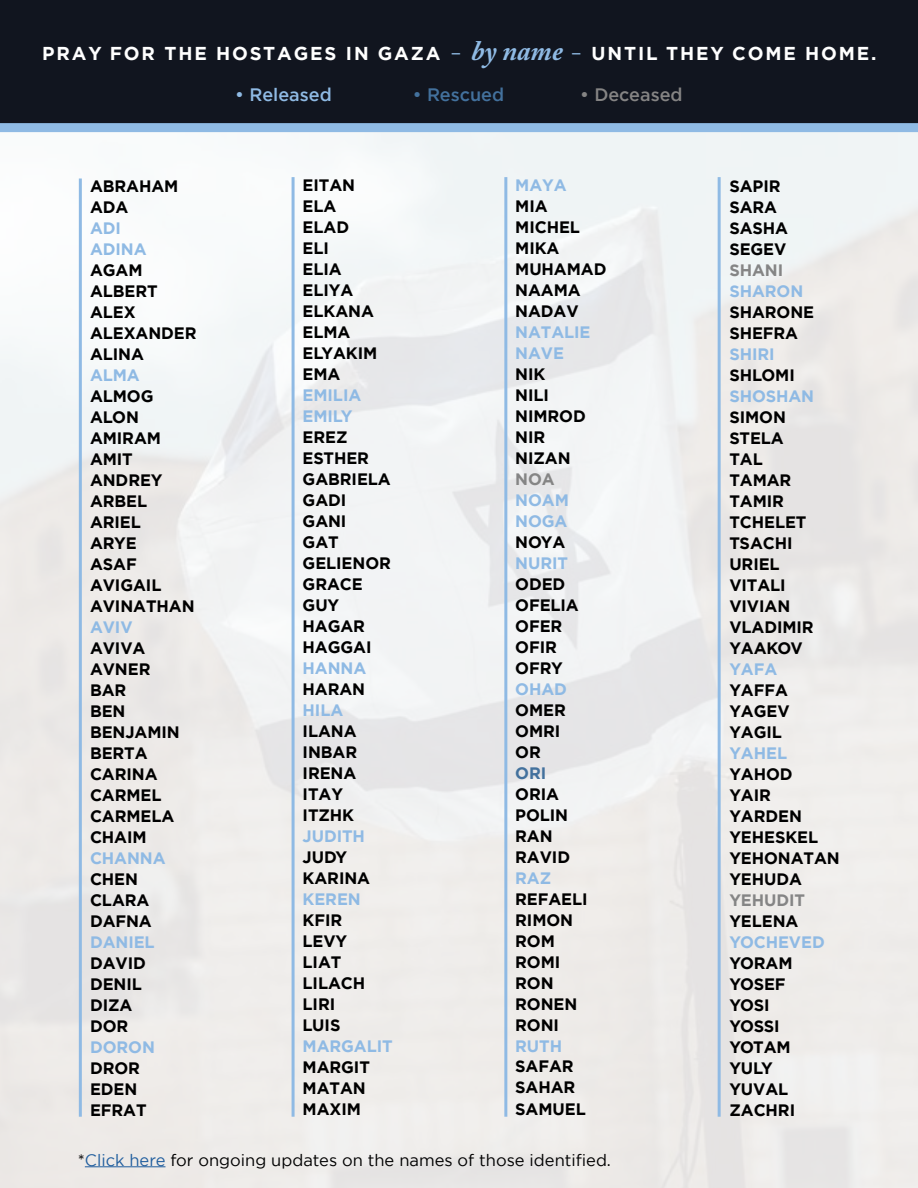
<style>
.page{position:relative;width:918px;height:1188px;background:#fff}
.page>*{position:absolute;margin:0;border:0;box-sizing:border-box;transform-origin:0 0}
.t1{font:700 18.6px "Gotham";letter-spacing:.1em;color:#fff}
.t2{font:500 18px "Gotham";color:#8fbae4}
.t3{font:500 18px "Gotham";color:#858484}
.t4{font:500 18px "Gotham";color:#43719d}
.t5{font:700 16.5px/21px "Gotham";letter-spacing:-.005em;color:#000}
.t6{font:700 16.5px/21px "Gotham";letter-spacing:-.005em;color:#8fbae4}
.t7{font:16.5px "Gotham";color:#000}
.t8{font:700 16.5px "Gotham";letter-spacing:-.005em;color:#858585}
.t9{font:700 16.5px "Gotham";color:#43719d}
.s1{font-weight:400;font-size:21px;color:#8fbae4}
.s2{font-family:"Adobe Caslon Pro";font-style:italic;font-size:27.9px;color:#8fbae4}
.s3{color:#215e9e}
</style>
<div class="page">
<hr style="left:292px;top:177px;width:3px;height:940px;background:#8fbae4">
<hr style="left:85px;top:1166px;width:80px;height:1px;background:#215e9e">
<hr style="left:504px;top:177px;width:3px;height:940px;background:#8fbae4">
<hr style="left:718px;top:177px;width:3px;height:940px;background:#8fbae4">
<hr style="left:79px;top:178px;width:3px;height:939px;background:#8fbae4">
<div style="left:0;top:0;width:918px;height:132px;background:#11151f"></div>
<p class="t1" style="left:42px;top:41px;width:836px">PRAY FOR THE HOSTAGES IN GAZA <span class="s1">–</span> <span class="s2">by name</span> <span class="s1">–</span> UNTIL THEY COME HOME.</p>
<p class="t2" style="left:235px;top:82px;width:98px">• Released</p>
<p class="t4" style="left:413px;top:82px;width:93px">• Rescued</p>
<p class="t3" style="left:580px;top:82px;width:104px">• Deceased</p>
<p class="t5" style="left:90px;top:175px;width:90px">ABRAHAM<br>ADA</p>
<p class="t6" style="left:90px;top:217px;width:58px">ADI<br>ADINA</p>
<p class="t5" style="left:90px;top:259px;width:108px">AGAM<br>ALBERT<br>ALEX<br>ALEXANDER<br>ALINA</p>
<p class="t6" style="left:90px;top:364px;width:51px">ALMA</p>
<p class="t5" style="left:90px;top:385px;width:106px">ALMOG<br>ALON<br>AMIRAM<br>AMIT<br>ANDREY<br>ARBEL<br>ARIEL<br>ARYE<br>ASAF<br>AVIGAIL<br>AVINATHAN</p>
<p class="t6" style="left:90px;top:617px;width:44px">AVIV</p>
<p class="t5" style="left:90px;top:638px;width:91px">AVIVA<br>AVNER<br>BAR<br>BEN<br>BENJAMIN<br>BERTA<br>CARINA<br>CARMEL<br>CARMELA<br>CHAIM</p>
<p class="t6" style="left:90px;top:848px;width:77px">CHANNA</p>
<p class="t5" style="left:90px;top:869px;width:63px">CHEN<br>CLARA<br>DAFNA</p>
<p class="t6" style="left:90px;top:932px;width:66px">DANIEL</p>
<p class="t5" style="left:90px;top:953px;width:57px">DAVID<br>DENIL<br>DIZA<br>DOR</p>
<p class="t6" style="left:90px;top:1037px;width:66px">DORON</p>
<p class="t5" style="left:90px;top:1058px;width:58px">DROR<br>EDEN<br>EFRAT</p>
<p class="t5" style="left:303px;top:174px;width:76px">EITAN<br>ELA<br>ELAD<br>ELI<br>ELIA<br>ELIYA<br>ELKANA<br>ELMA<br>ELYAKIM<br>EMA</p>
<p class="t6" style="left:303px;top:384px;width:60px">EMILIA<br>EMILY</p>
<p class="t5" style="left:303px;top:426px;width:90px">EREZ<br>ESTHER<br>GABRIELA<br>GADI<br>GANI<br>GAT<br>GELIENOR<br>GRACE<br>GUY<br>HAGAR<br>HAGGAI</p>
<p class="t6" style="left:303px;top:657px;width:65px">HANNA</p>
<p class="t5" style="left:303px;top:678px;width:64px">HARAN</p>
<p class="t6" style="left:303px;top:699px;width:42px">HILA</p>
<p class="t5" style="left:303px;top:720px;width:56px">ILANA<br>INBAR<br>IRENA<br>ITAY<br>ITZHK</p>
<p class="t6" style="left:303px;top:825px;width:64px">JUDITH</p>
<p class="t5" style="left:303px;top:846px;width:69px">JUDY<br>KARINA</p>
<p class="t6" style="left:303px;top:888px;width:60px">KEREN</p>
<p class="t5" style="left:303px;top:909px;width:64px">KFIR<br>LEVY<br>LIAT<br>LILACH<br>LIRI<br>LUIS</p>
<p class="t6" style="left:303px;top:1035px;width:92px">MARGALIT</p>
<p class="t5" style="left:303px;top:1056px;width:69px">MARGIT<br>MATAN<br>MAXIM</p>
<p class="t6" style="left:515px;top:174px;width:53px">MAYA</p>
<p class="t5" style="left:515px;top:195px;width:93px">MIA<br>MICHEL<br>MIKA<br>MUHAMAD<br>NAAMA<br>NADAV</p>
<p class="t6" style="left:515px;top:321px;width:77px">NATALIE<br>NAVE</p>
<p class="t5" style="left:515px;top:363px;width:72px">NIK<br>NILI<br>NIMROD<br>NIR<br>NIZAN</p>
<p class="t8" style="left:515px;top:468px;width:41px">NOA</p>
<p class="t6" style="left:515px;top:489px;width:55px">NOAM<br>NOGA</p>
<p class="t5" style="left:515px;top:531px;width:52px">NOYA</p>
<p class="t6" style="left:515px;top:552px;width:54px">NURIT</p>
<p class="t5" style="left:515px;top:573px;width:65px">ODED<br>OFELIA<br>OFER<br>OFIR<br>OFRY</p>
<p class="t6" style="left:515px;top:678px;width:53px">OHAD</p>
<p class="t5" style="left:515px;top:699px;width:52px">OMER<br>OMRI<br>OR</p>
<p class="t9" style="left:515px;top:762px;width:33px">ORI</p>
<p class="t5" style="left:515px;top:783px;width:56px">ORIA<br>POLIN<br>RAN<br>RAVID</p>
<p class="t6" style="left:515px;top:867px;width:38px">RAZ</p>
<p class="t5" style="left:515px;top:888px;width:74px">REFAELI<br>RIMON<br>ROM<br>ROMI<br>RON<br>RONEN<br>RONI</p>
<p class="t6" style="left:515px;top:1035px;width:48px">RUTH</p>
<p class="t5" style="left:515px;top:1056px;width:72px">SAFAR<br>SAHAR<br>SAMUEL</p>
<p class="t7" style="left:78px;top:1149px;width:535px">*<span class="s3">Click here</span> for ongoing updates on the names of those identified.</p>
<p class="t5" style="left:729px;top:175px;width:60px">SAPIR<br>SARA<br>SASHA<br>SEGEV</p>
<p class="t8" style="left:729px;top:259px;width:55px">SHANI</p>
<p class="t6" style="left:729px;top:280px;width:75px">SHARON</p>
<p class="t5" style="left:729px;top:301px;width:86px">SHARONE<br>SHEFRA</p>
<p class="t6" style="left:729px;top:343px;width:47px">SHIRI</p>
<p class="t5" style="left:729px;top:364px;width:67px">SHLOMI</p>
<p class="t6" style="left:729px;top:385px;width:86px">SHOSHAN</p>
<p class="t5" style="left:729px;top:406px;width:86px">SIMON<br>STELA<br>TAL<br>TAMAR<br>TAMIR<br>TCHELET<br>TSACHI<br>URIEL<br>VITALI<br>VIVIAN<br>VLADIMIR<br>YAAKOV</p>
<p class="t6" style="left:729px;top:658px;width:49px">YAFA</p>
<p class="t5" style="left:729px;top:679px;width:62px;text-align:justify">YAFFA YAGEV YAGIL</p>
<p class="t6" style="left:729px;top:742px;width:59px">YAHEL</p>
<p class="t5" style="left:729px;top:763px;width:112px">YAHOD<br>YAIR<br>YARDEN<br>YEHESKEL<br>YEHONATAN<br>YEHUDA</p>
<p class="t8" style="left:729px;top:889px;width:77px">YEHUDIT</p>
<p class="t5" style="left:729px;top:910px;width:71px">YELENA</p>
<p class="t6" style="left:729px;top:931px;width:97px">YOCHEVED</p>
<p class="t5" style="left:729px;top:952px;width:67px">YORAM<br>YOSEF<br>YOSI<br>YOSSI<br>YOTAM<br>YULY<br>YUVAL<br>ZACHRI</p>
</div>
